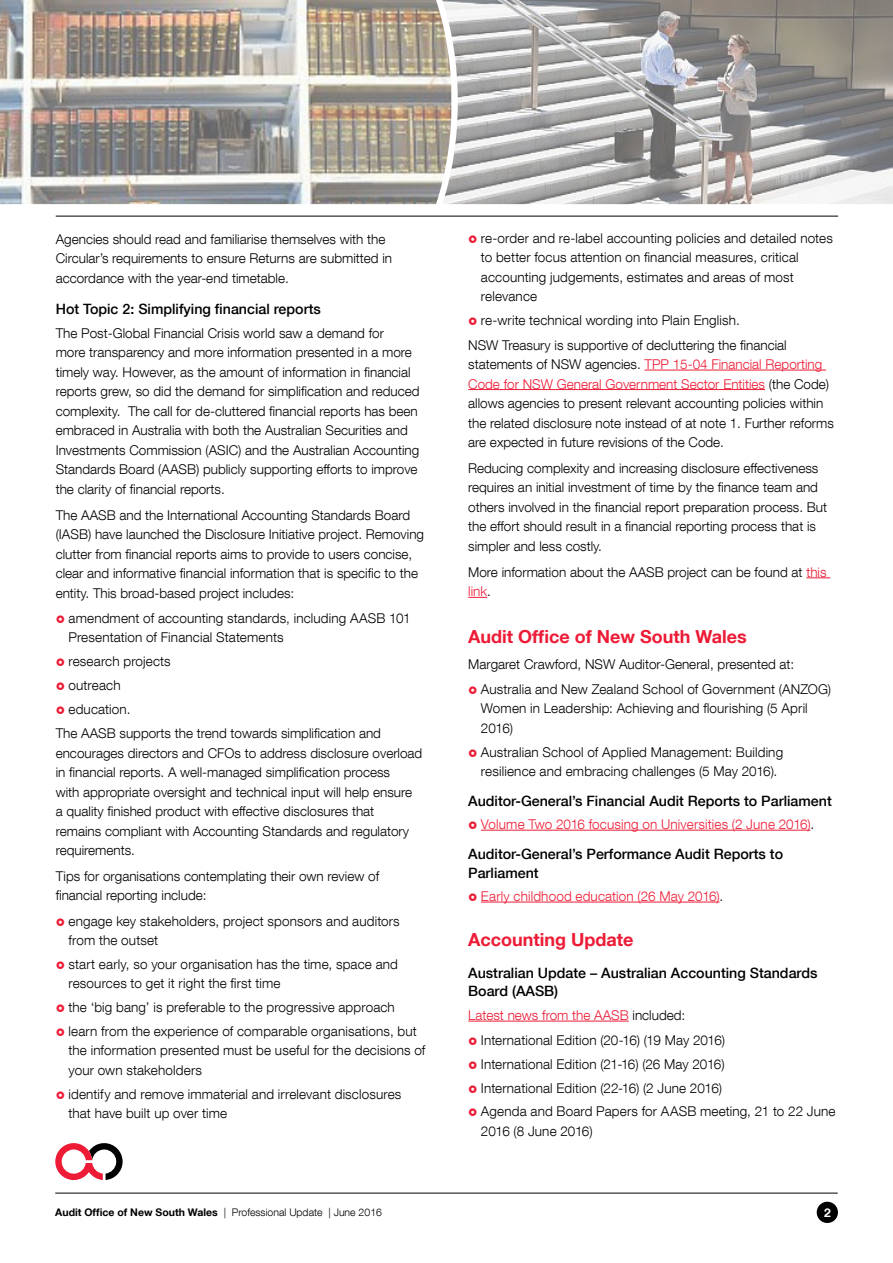
<style>
.page{position:relative;width:893px;height:1263px;background:#fff}
.page>*{position:absolute;margin:0;border:0;box-sizing:border-box;transform-origin:0 0}
.t1{font:700 18px "Helvetica Neue LT Com";color:#ed1b35}
.t2{font:500 14.25px/18.8px "Helvetica Neue LT Com";color:#000}
.t3{font:300 13.5px/19.5px "Helvetica Neue LT Com";color:#000}
.t4{font:300 13.5px "Helvetica Neue LT Com";letter-spacing:.01em;color:#ed1b35}
.t5{font:700 12px "Helvetica Neue LT Com";color:#fff}
.t6{font:300 10.5px "Helvetica Neue LT Com";color:#000}
.s1{color:#ed1b35}
.s2{color:#000}
.s3{font-weight:700}
</style>
<div class="page">
<hr style="left:55px;top:1193px;width:783px;height:1px;background:#000">
<div style="left:817px;top:1202px;width:21px;height:21px;background:#000;border-radius:50%"></div>
<svg style="left:55px;top:1143px;width:68px;height:37px"></svg>
<img style="left:451px;top:0;width:442px;height:204px">
<img style="left:0;top:0;width:451px;height:204px">
<hr style="left:56px;top:216px;width:782px;height:1px;background:#000">
<hr style="left:644px;top:370px;width:182px;height:1px;background:#ed1b35">
<hr style="left:468px;top:389px;width:297px;height:1px;background:#ed1b35">
<svg style="left:806px;top:577px;width:24px;height:1px"></svg>
<svg style="left:468px;top:597px;width:19px;height:1px"></svg>
<hr style="left:481px;top:830px;width:329px;height:1px;background:#ed1b35">
<hr style="left:481px;top:902px;width:238px;height:1px;background:#ed1b35">
<hr style="left:468px;top:1021px;width:161px;height:1px;background:#ed1b35">
<p class="t3" style="left:56px;top:229px;width:338px">Agencies should read and familiarise themselves with the<br>Circular’s requirements to ensure Returns are submitted in accordance with the year-end timetable.</p>
<p class="t2" style="left:56px;top:299px;width:267px">Hot Topic 2: Simplifying financial reports</p>
<p class="t3" style="left:56px;top:323px;width:365px">The Post-Global Financial Crisis world saw a demand for<br>more transparency and more information presented in a more timely way. However, as the amount of information in financial reports grew, so did the demand for simplification and reduced complexity. The call for de-cluttered financial reports has been embraced in Australia with both the Australian Securities and Investments Commission (ASIC) and the Australian Accounting Standards Board (AASB) publicly supporting efforts to improve the clarity of financial reports.</p>
<p class="t3" style="left:56px;top:505px;width:370px">The AASB and the International Accounting Standards Board (IASB) have launched the Disclosure Initiative project. Removing clutter from financial reports aims to provide to users concise, clear and informative financial information that is specific to the entity. This broad-based project includes:</p>
<p class="t3" style="left:68px;top:608px;width:344px">amendment of accounting standards, including AASB 101<br>Presentation of Financial Statements</p>
<p class="t3" style="left:68px;top:651px;width:104px">research projects</p>
<p class="t3" style="left:68px;top:675px;width:54px">outreach</p>
<p class="t3" style="left:68px;top:699px;width:64px">education.</p>
<p class="t3" style="left:56px;top:723px;width:327px">The AASB supports the trend towards simplification and</p>
<p class="t3" style="left:56px;top:743px;width:368px">encourages directors and CFOs to address disclosure overload in financial reports. A well-managed simplification process<br>with appropriate oversight and technical input will help ensure a quality finished product with effective disclosures that remains compliant with Accounting Standards and regulatory requirements.</p>
<p class="t3" style="left:56px;top:866px;width:325px">Tips for organisations contemplating their own review of financial reporting include:</p>
<p class="t3" style="left:68px;top:911px;width:333px">engage key stakeholders, project sponsors and auditors from the outset</p>
<p class="t3" style="left:68px;top:954px;width:331px">start early, so your organisation has the time, space and resources to get it right the first time</p>
<p class="t3" style="left:68px;top:995px;width:350px;line-height:23.7px">the ‘big bang’ is preferable to the progressive approach learn from the experience of comparable organisations, but</p>
<p class="t3" style="left:68px;top:1040px;width:358px">the information presented must be useful for the decisions of your own stakeholders</p>
<p class="t3" style="left:68px;top:1084px;width:334px">identify and remove immaterial and irrelevant disclosures that have built up over time</p>
<p class="t3" style="left:481px;top:228px;width:353px">re-order and re-label accounting policies and detailed notes to better focus attention on financial measures, critical accounting judgements, estimates and areas of most relevance</p>
<p class="t3" style="left:468px;top:308px;width:320px;line-height:24.5px;text-indent:13px">re-write technical wording into Plain English.<br>NSW Treasury is supportive of decluttering the financial</p>
<p class="t3" style="left:468px;top:354px;width:367px">statements of NSW agencies. <span class="s1">TPP 15-04 Financial Reporting Code for NSW General Government Sector Entities</span> (the Code) allows agencies to present relevant accounting policies within the related disclosure note instead of at note 1. Further reforms are expected in future revisions of the Code.</p>
<p class="t3" style="left:468px;top:458px;width:360px">Reducing complexity and increasing disclosure effectiveness requires an initial investment of time by the finance team and others involved in the financial report preparation process. But the effort should result in a financial reporting process that is simpler and less costly.</p>
<p class="t3" style="left:468px;top:562px;width:360px">More information about the AASB project can be found at <span class="s1">this link</span>.</p>
<h1 class="t1" style="left:468px;top:625px;width:280px">Audit Office of New South Wales</h1>
<p class="t3" style="left:481px;top:651px;width:352px;line-height:25.2px;text-indent:-13px">Margaret Crawford, NSW Auditor-General, presented at:<br>Australia and New Zealand School of Government (ANZOG)</p>
<p class="t3" style="left:481px;top:698px;width:328px">Women in Leadership: Achieving and flourishing (5 April<br>2016)</p>
<p class="t3" style="left:481px;top:742px;width:304px">Australian School of Applied Management: Building resilience and embracing challenges (5 May 2016).</p>
<p class="t2" style="left:468px;top:791px;width:365px">Auditor-General’s Financial Audit Reports to Parliament</p>
<p class="t4" style="left:481px;top:816px;width:335px">Volume Two 2016 focusing on Universities (2 June 2016)<span class="s2">.</span></p>
<p class="t2" style="left:468px;top:845px;width:316px">Auditor-General’s Performance Audit Reports to<br>Parliament</p>
<p class="t4" style="left:481px;top:888px;width:244px">Early childhood education (26 May 2016)<span class="s2">.</span></p>
<h1 class="t1" style="left:468px;top:928px;width:167px">Accounting Update</h1>
<p class="t2" style="left:468px;top:963px;width:351px">Australian Update – Australian Accounting Standards<br>Board (AASB)</p>
<p class="t3" style="left:481px;top:1002px;width:246px;line-height:25.2px;text-indent:-13px"><span class="s1">Latest news from the AASB</span> included:<br>International Edition (20-16) (19 May 2016)</p>
<p class="t3" style="left:481px;top:1052px;width:356px;line-height:23.7px">International Edition (21-16) (26 May 2016)<br>International Edition (22-16) (2 June 2016)<br>Agenda and Board Papers for AASB meeting, 21 to 22 June</p>
<p class="t3" style="left:481px;top:1121px;width:113px">2016 (8 June 2016)</p>
<p class="t6" style="left:55px;top:1206px;width:328px"><span class="s3">Audit Office of New South Wales</span> | Professional Update | June 2016</p>
<p class="t5" style="left:824px;top:1205px;width:8px">2</p>
</div>
